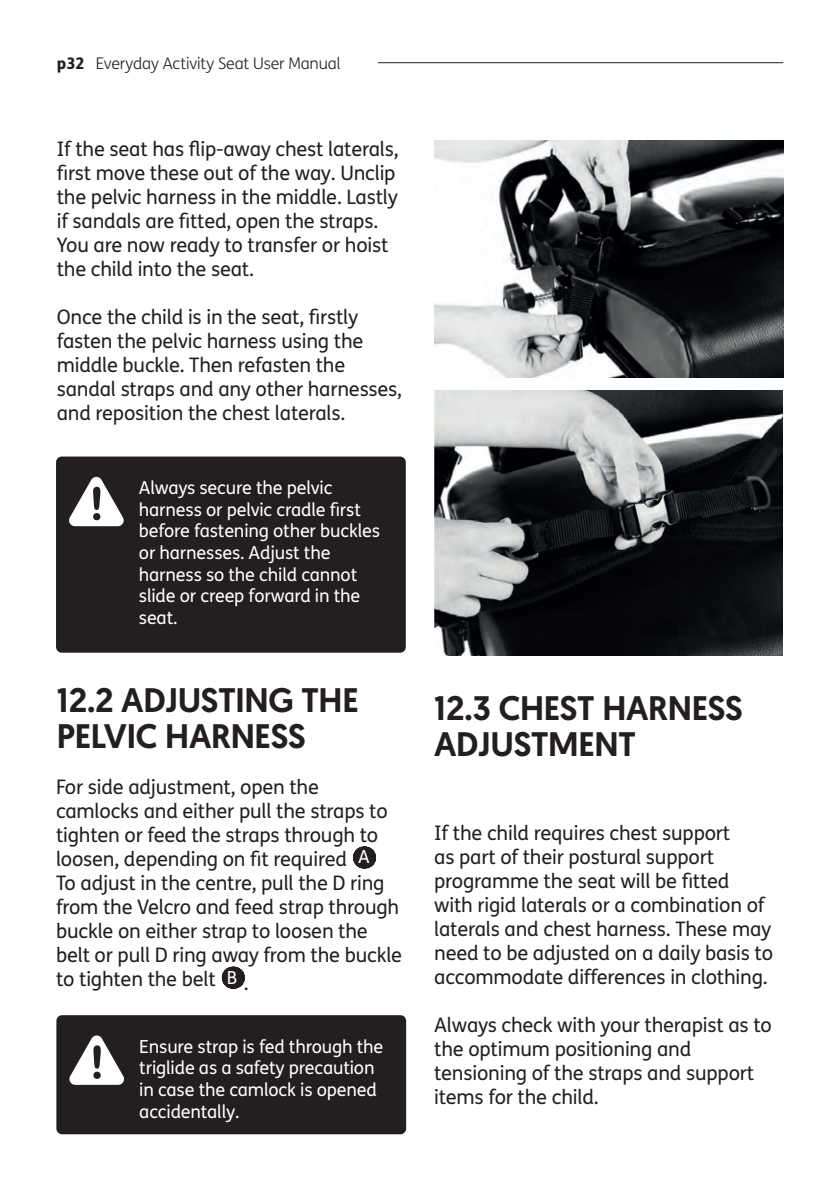
<style>
.page{position:relative;width:840px;height:1191px;background:#fff}
.page>*{position:absolute;margin:0;border:0;box-sizing:border-box;transform-origin:0 0}
.t1{font:500 34px/36px "Geomanist";letter-spacing:-.01em;color:#231f20}
.t2{font:20px/24px "FS Me";letter-spacing:-.01em;color:#231f20}
.t3{font:18px/21.6px "FS Me";letter-spacing:-.01em;color:#fff}
.t4{font:300 16px "FS Me";letter-spacing:-.01em;color:#231f20}
.s1{font-weight:800}
.s2{font-size:18px;color:#fff}
</style>
<div class="page">
<hr style="left:378px;top:62px;width:404px;height:1px;background:#231f20">
<div style="left:56px;top:456px;width:349px;height:196px;background:#231f20;border-radius:6px"></div>
<svg style="left:69px;top:477px;width:55px;height:49px"></svg>
<svg style="left:364px;top:846px;width:1px;height:22px"></svg>
<svg style="left:233px;top:966px;width:1px;height:22px"></svg>
<div style="left:56px;top:1015px;width:350px;height:119px;background:#231f20;border-radius:6px"></div>
<svg style="left:69px;top:1035px;width:55px;height:49px"></svg>
<img style="left:434px;top:141px;width:348px;height:236px">
<img style="left:434px;top:390px;width:348px;height:265px">
<p class="t4" style="left:57px;top:52px;width:285px"><span class="s1">p32</span> Everyday Activity Seat User Manual</p>
<p class="t2" style="left:57px;top:136px;width:343px">If the seat has flip-away chest laterals, first move these out of the way. Unclip the pelvic harness in the middle. Lastly if sandals are fitted, open the straps.<br>You are now ready to transfer or hoist the child into the seat.</p>
<p class="t2" style="left:57px;top:304px;width:346px">Once the child is in the seat, firstly fasten the pelvic harness using the middle buckle. Then refasten the sandal straps and any other harnesses, and reposition the chest laterals.</p>
<p class="t3" style="left:139px;top:477px;width:242px">Always secure the pelvic harness or pelvic cradle first before fastening other buckles or harnesses. Adjust the harness so the child cannot slide or creep forward in the seat.</p>
<h1 class="t1" style="left:57px;top:682px;width:303px">12.2 ADJUSTING THE<br>PELVIC HARNESS</h1>
<p class="t2" style="left:56px;top:774px;width:347px">For side adjustment, open the camlocks and either pull the straps to tighten or feed the straps through to loosen, depending on fit required <span class="s2">A<br></span>To adjust in the centre, pull the D ring from the Velcro and feed strap through buckle on either strap to loosen the belt or pull D ring away from the buckle to tighten the belt <span class="s2">B</span> .</p>
<p class="t3" style="left:139px;top:1035px;width:245px">Ensure strap is fed through the triglide as a safety precaution in case the camlock is opened accidentally.</p>
<h1 class="t1" style="left:434px;top:690px;width:310px">12.3 CHEST HARNESS<br>ADJUSTMENT</h1>
<p class="t2" style="left:434px;top:820px;width:340px">If the child requires chest support<br>as part of their postural support programme the seat will be fitted with rigid laterals or a combination of laterals and chest harness. These may need to be adjusted on a daily basis to accommodate differences in clothing.</p>
<p class="t2" style="left:434px;top:1012px;width:339px">Always check with your therapist as to the optimum positioning and tensioning of the straps and support items for the child.</p>
</div>
